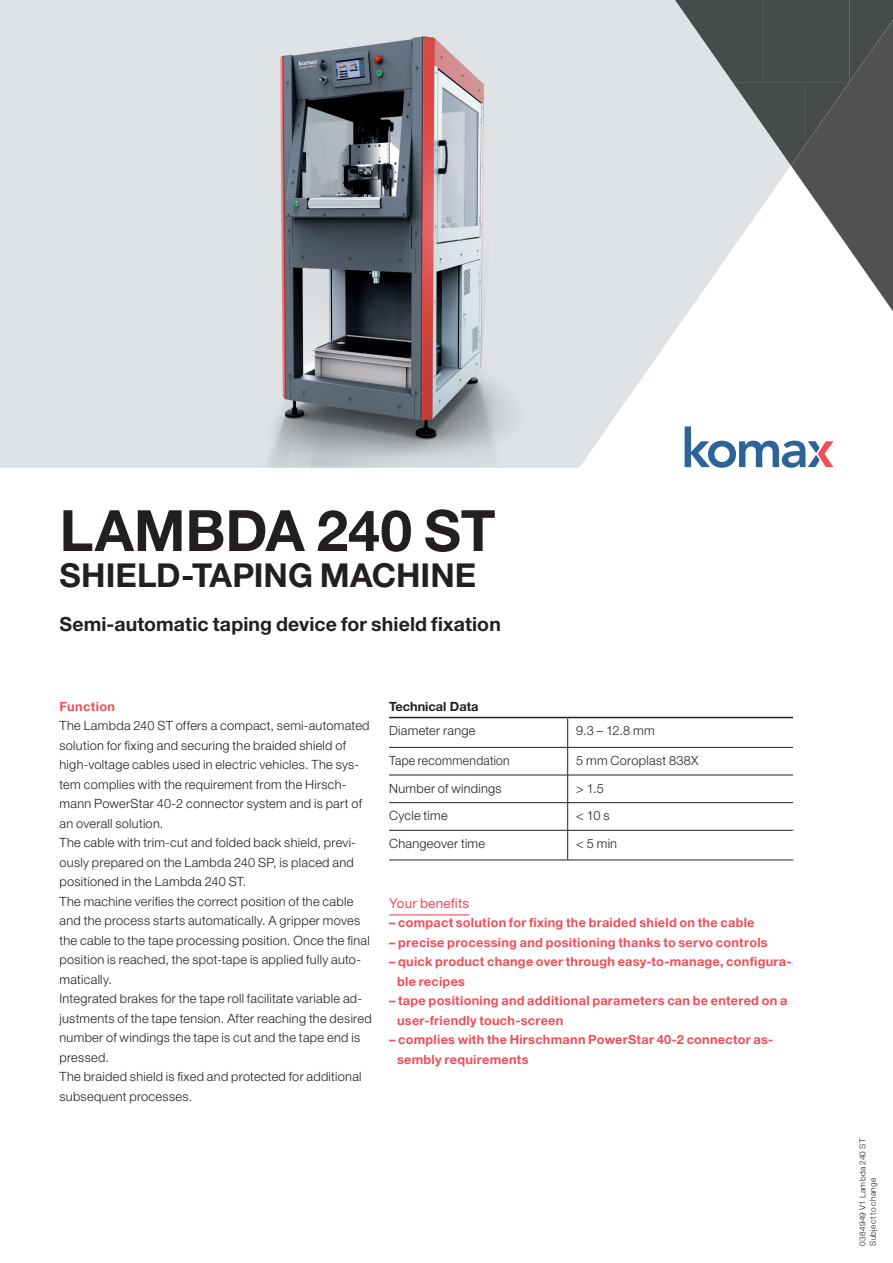
<style>
.page{position:relative;width:893px;height:1263px;background:#fff}
.page>*{position:absolute;margin:0;border:0;box-sizing:border-box;transform-origin:0 0}
.t1{font:700 57px "Helvetica Neue LT Std";color:#231f20}
.t2{font:700 33px "Helvetica Neue LT Std";color:#231f20}
.t3{font:700 19.5px "Helvetica Neue LT Std";letter-spacing:.005em;color:#231f20}
.t4{font:13.5px "Helvetica Neue LT Std";letter-spacing:.015em;color:#ef4d58}
.t5{font:300 12.75px/19.5px "Helvetica Neue LT Std";letter-spacing:.025em;color:#231f20}
.t6{font:700 12.75px/19.5px "Helvetica Neue LT Std";letter-spacing:.02em;color:#ef4d58}
.t7{font:300 12.75px "Helvetica Neue LT Std";letter-spacing:.025em;color:#231f20;scale:.95 1}
.t8{font:700 12.75px "Helvetica Neue LT Std";color:#231f20}
.t9{font:300 8.25px/10.5px "Helvetica Neue LT Std";letter-spacing:.045em;color:#231f20}
</style>
<div class="page">
<img style="left:0;top:0;width:675px;height:468px">
<svg style="left:565px;top:20px;width:269px;height:448px;fill:#e0e3e5"></svg>
<img style="left:675px;top:0;width:218px;height:83px">
<img style="left:733px;top:83px;width:58px;height:83px">
<svg style="left:791px;top:20px;width:102px;height:291px"></svg>
<svg style="left:685px;top:426px;width:148px;height:42px"></svg>
<svg style="left:389px;top:718px;width:404px;height:112px"></svg>
<hr style="left:389px;top:830px;width:179px;height:1px;background:#231f20">
<hr style="left:568px;top:830px;width:226px;height:1px;background:#231f20">
<hr style="left:567px;top:830px;width:1px;height:30px;background:#231f20">
<hr style="left:389px;top:860px;width:179px;height:1px;background:#231f20">
<hr style="left:568px;top:860px;width:226px;height:1px;background:#231f20">
<hr style="left:389px;top:717px;width:179px;height:1px;background:#231f20">
<hr style="left:568px;top:717px;width:225px;height:1px;background:#231f20">
<hr style="left:792px;top:830px;width:2px;height:30px;background:#fff">
<hr style="left:389px;top:914px;width:80px;height:1px;background:#ef4d58">
<h1 class="t1" style="left:60px;top:495px;width:437px">LAMBDA 240 ST</h1>
<h2 class="t2" style="left:60px;top:555px;width:418px">SHIELD-TAPING MACHINE</h2>
<h3 class="t3" style="left:60px;top:611px;width:443px">Semi-automatic taping device for shield fixation</h3>
<p class="t6" style="left:60px;top:696px;width:57px">Function</p>
<p class="t5" style="left:60px;top:716px;width:314px">The Lambda 240 ST offers a compact, semi-automated solution for fixing and securing the braided shield of high-voltage cables used in electric vehicles. The sys&shy;tem complies with the requirement from the Hirsch&shy;mann PowerStar 40-2 connector system and is part of an overall solution.<br>The cable with trim-cut and folded back shield, previ&shy;ously prepared on the Lambda 240 SP, is placed and positioned in the Lambda 240 ST.<br>The machine verifies the correct position of the cable and the process starts automatically. A gripper moves the cable to the tape processing position. Once the final position is reached, the spot-tape is applied fully auto&shy;matically.<br>Integrated brakes for the tape roll facilitate variable ad&shy;justments of the tape tension. After reaching the desired number of windings the tape is cut and the tape end is pressed.<br>The braided shield is fixed and protected for additional subsequent processes.</p>
<p class="t8" style="left:389px;top:698px;width:91px">Technical Data</p>
<p class="t5" style="left:389px;top:720px;width:88px">Diameter range</p>
<p class="t5" style="left:576px;top:720px;width:80px">9.3 – 12.8 mm</p>
<p class="t7" style="left:389px;top:753px;width:129px">Tape recommendation</p>
<p class="t5" style="left:576px;top:750px;width:124px">5 mm Coroplast 838X</p>
<p class="t5" style="left:389px;top:778px;width:114px">Number of windings</p>
<p class="t5" style="left:576px;top:778px;width:29px">&gt; 1.5</p>
<p class="t5" style="left:389px;top:806px;width:60px">Cycle time</p>
<p class="t5" style="left:576px;top:806px;width:35px">&lt; 10 s</p>
<p class="t5" style="left:389px;top:833px;width:98px">Changeover time</p>
<p class="t5" style="left:576px;top:833px;width:42px">&lt; 5 min</p>
<p class="t4" style="left:389px;top:895px;width:82px">Your benefits</p>
<p class="t6" style="left:389px;top:913px;width:367px">– compact solution for fixing the braided shield on the cable</p>
<p class="t6" style="left:389px;top:932px;width:380px">– precise processing and positioning thanks to servo controls</p>
<p class="t6" style="left:397px;top:952px;width:396px;text-indent:-8px">– quick product change over through easy-to-manage, configura&shy;ble recipes</p>
<p class="t6" style="left:397px;top:991px;width:392px;text-indent:-8px">– tape positioning and additional parameters can be entered on a user-friendly touch-screen</p>
<p class="t6" style="left:397px;top:1030px;width:378px;text-indent:-8px">– complies with the Hirschmann PowerStar 40-2 connector as&shy;sembly requirements</p>
<p class="t9" style="left:857px;top:1246px;width:109px;rotate:-90deg">0384949 V1 Lambda 240 ST<br>Subject to change</p>
</div>
